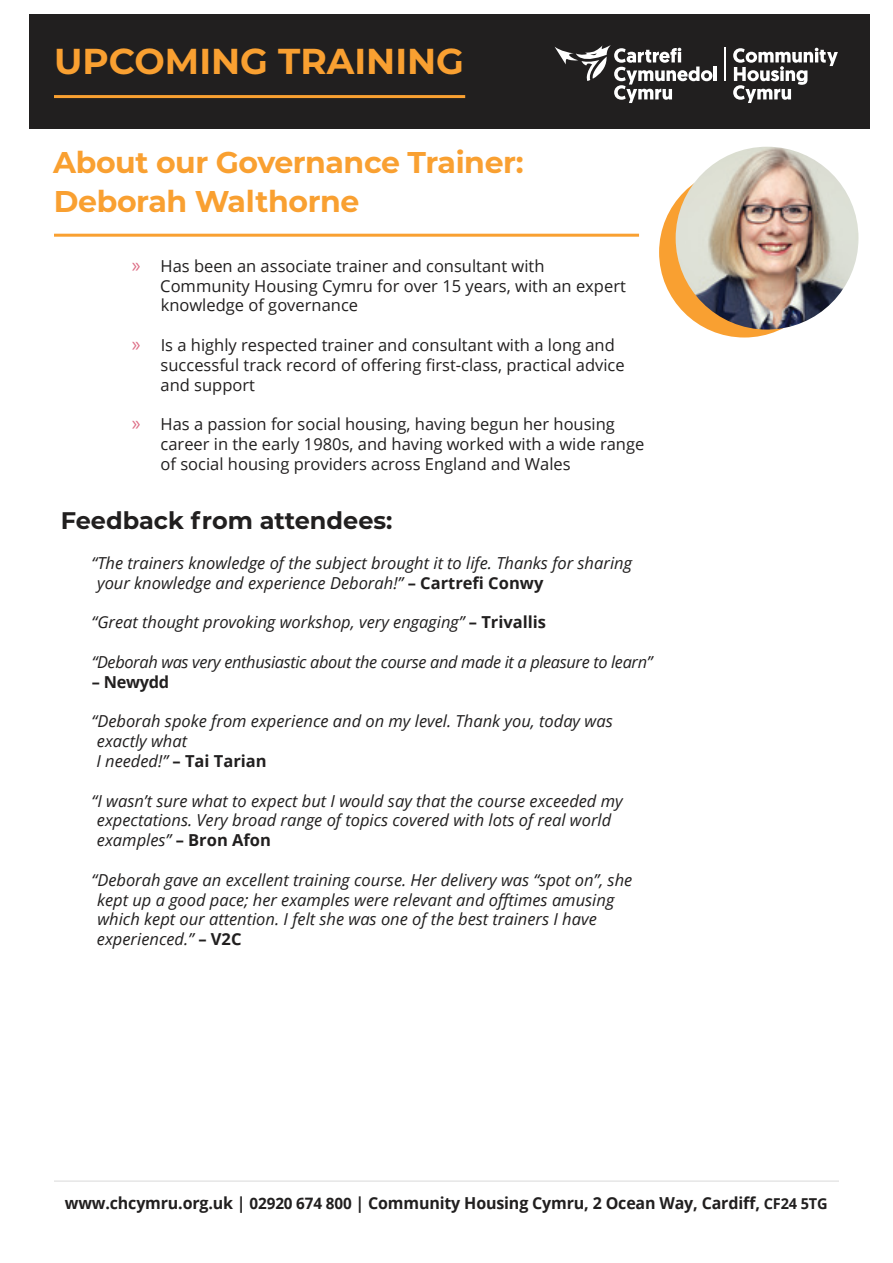
<style>
.page{position:relative;width:893px;height:1263px;background:#fff}
.page>*{position:absolute;margin:0;border:0;box-sizing:border-box;transform-origin:0 0}
.t1{font:700 36px "Montserrat";color:#f9a031}
.t2{font:700 30px/39.6px "Montserrat";letter-spacing:-.015em;color:#f9a031}
.t3{font:700 24px "Montserrat";color:#211f1f}
.t4{font:italic 16.5px/19.8px "Open Sans";color:#211f1f}
.t5{font:16.5px/19.8px "Open Sans";color:#211f1f}
.t6{font:700 16.5px "Open Sans";letter-spacing:-.01em;color:#211f1f}
.t7{font:italic 16.5px "Open Sans";letter-spacing:-.02em;color:#211f1f}
.s1{font-family:"Myriad Pro";font-size:21px;color:#dd6e86}
.s2{font-weight:700;font-style:normal}
.s3{font-size:15.75px}
.s4{font-size:15px}
</style>
<div class="page">
<hr style="left:54px;top:1180px;width:785px;height:2px;background:#e6e6e6">
<div style="left:29px;top:15px;width:841px;height:114px;background:#211f1f"></div>
<hr style="left:54px;top:95px;width:411px;height:3px;background:#f9a031">
<hr style="left:725px;top:48px;width:1px;height:33px;background:#fff">
<hr style="left:714px;top:67px;width:3px;height:14px;background:#fff">
<svg style="left:733px;top:48px;width:105px;height:55px"></svg>
<svg style="left:555px;top:45px;width:157px;height:58px"></svg>
<hr style="left:54px;top:234px;width:585px;height:3px;background:#f9a031">
<div style="left:659px;top:167px;width:171px;height:170px;background:#f9a031;border-radius:50%"></div>
<img style="left:676px;top:147px;width:182px;height:183px;border-radius:91px">
<h1 class="t1" style="left:54px;top:35px;width:412px">UPCOMING TRAINING</h1>
<h1 class="t2" style="left:53px;top:141px;width:472px">About our Governance Trainer:<br>Deborah Walthorne</h1>
<p class="t5" style="left:160px;top:255px;width:467px;text-indent:-28px"><span class="s1">»</span> Has been an associate trainer and consultant with<br>Community Housing Cymru for over 15 years, with an expert knowledge of governance</p>
<p class="t5" style="left:161px;top:335px;width:466px;text-indent:-29px"><span class="s1">»</span> Is a highly respected trainer and consultant with a long and successful track record of offering first-class, practical advice and support</p>
<p class="t5" style="left:161px;top:414px;width:485px;text-indent:-29px"><span class="s1">»</span> Has a passion for social housing, having begun her housing career in the early 1980s, and having worked with a wide range of social housing providers across England and Wales</p>
<h2 class="t3" style="left:61px;top:503px;width:333px">Feedback from attendees:</h2>
<p class="t4" style="left:97px;top:552px;width:536px;text-indent:-5px">“The trainers knowledge of the subject brought it to life. Thanks for sharing your knowledge and experience Deborah!” <span class="s2">– Cartrefi Conwy</span></p>
<p class="t4" style="left:92px;top:612px;width:456px">“Great thought provoking workshop, very engaging” <span class="s2">– Trivallis</span></p>
<p class="t7" style="left:92px;top:651px;width:562px">“Deborah was very enthusiastic about the course and made it a pleasure to learn”</p>
<p class="t6" style="left:92px;top:670px;width:79px">– Newydd</p>
<p class="t4" style="left:92px;top:711px;width:523px">“Deborah spoke from experience and on my level. Thank you, today was exactly what<br>I needed!” <span class="s2">– Tai Tarian</span></p>
<p class="t4" style="left:97px;top:790px;width:527px;text-indent:-5px">“I wasn’t sure what to expect but I would say that the course exceeded my expectations. Very broad range of topics covered with lots of real world examples” <span class="s2">– Bron Afon</span></p>
<p class="t4" style="left:97px;top:869px;width:537px;text-indent:-5px">“Deborah gave an excellent training course. Her delivery was “spot on”, she kept up a good pace; her examples were relevant and offtimes amusing which kept our attention. I felt she was one of the best trainers I have experienced.” <span class="s2">– V2C</span></p>
<p class="t6" style="left:65px;top:1192px;width:764px">www.chcymru.org.uk | <span class="s3">02920 674 800</span> | Community Housing Cymru, 2 Ocean Way, Cardiff, <span class="s4">CF24 5TG</span></p>
</div>
